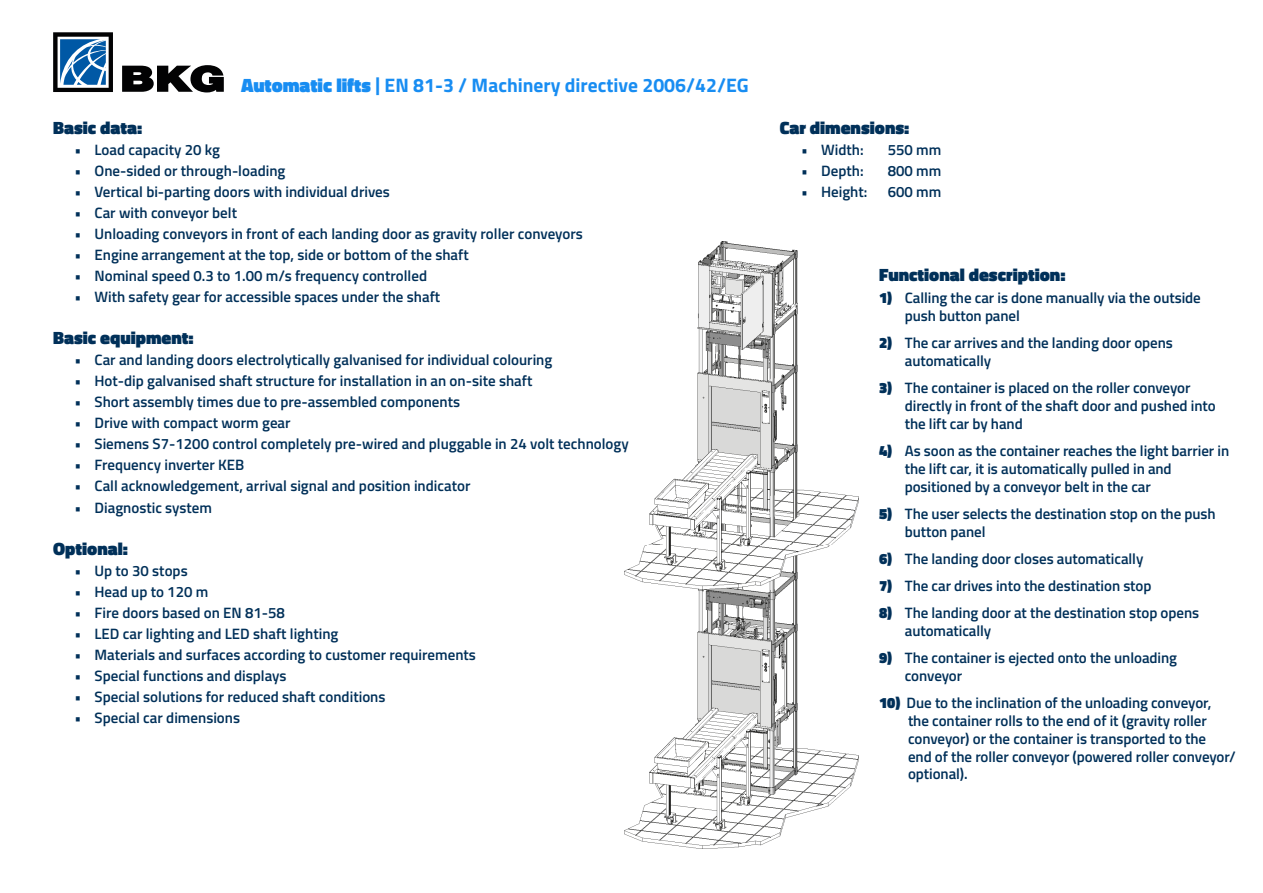
<style>
.page{position:relative;width:1263px;height:893px;background:#fff}
.page>*{position:absolute;margin:0;border:0;box-sizing:border-box;transform-origin:0 0}
.t1{font:700 19.5px "Titillium Web";color:#188df2}
.t2{font:900 18px "Titillium Web";color:#003059}
.t3{font:600 15px/18px "Titillium Web";color:#003059}
.s1{font-weight:900}
</style>
<div class="page">
<img style="left:625px;top:242px;width:234px;height:607px">
<svg style="left:122px;top:65px;width:102px;height:27px"></svg>
<svg style="left:53px;top:32px;width:60px;height:60px"></svg>
<h1 class="t1" style="left:241px;top:70px;width:509px"><span class="s1">Automatic lifts</span> | EN 81-3 / Machinery directive 2006/42/EG</h1>
<p class="t2" style="left:53px;top:115px;width:91px">Basic data:</p>
<p class="t3" style="left:74px;top:140px;width:147px">• Load capacity 20 kg</p>
<p class="t3" style="left:74px;top:161px;width:213px">• One-sided or through-loading</p>
<p class="t3" style="left:74px;top:182px;width:317px">• Vertical bi-parting doors with individual drives</p>
<p class="t3" style="left:74px;top:203px;width:164px">• Car with conveyor belt</p>
<p class="t3" style="left:74px;top:224px;width:510px">• Unloading conveyors in front of each landing door as gravity roller conveyors</p>
<p class="t3" style="left:74px;top:245px;width:396px">• Engine arrangement at the top, side or bottom of the shaft</p>
<p class="t3" style="left:74px;top:266px;width:354px">• Nominal speed 0.3 to 1.00 m/s frequency controlled</p>
<p class="t3" style="left:74px;top:287px;width:367px">• With safety gear for accessible spaces under the shaft</p>
<p class="t2" style="left:53px;top:324px;width:142px">Basic equipment:</p>
<p class="t3" style="left:74px;top:349px;width:479px">• Car and landing doors electrolytically galvanised for individual colouring</p>
<p class="t3" style="left:74px;top:370px;width:459px">• Hot-dip galvanised shaft structure for installation in an on-site shaft</p>
<p class="t3" style="left:74px;top:391px;width:387px">• Short assembly times due to pre-assembled components</p>
<p class="t3" style="left:74px;top:412px;width:218px">• Drive with compact worm gear</p>
<p class="t3" style="left:74px;top:433px;width:556px">• Siemens S7-1200 control completely pre-wired and pluggable in 24 volt technology</p>
<p class="t3" style="left:74px;top:454px;width:171px">• Frequency inverter KEB</p>
<p class="t3" style="left:74px;top:475px;width:398px">• Call acknowledgement, arrival signal and position indicator</p>
<p class="t3" style="left:74px;top:498px;width:139px">• Diagnostic system</p>
<p class="t2" style="left:53px;top:536px;width:76px">Optional:</p>
<p class="t3" style="left:74px;top:561px;width:115px">• Up to 30 stops</p>
<p class="t3" style="left:74px;top:582px;width:135px">• Head up to 120 m</p>
<p class="t3" style="left:74px;top:603px;width:212px">• Fire doors based on EN 81-58</p>
<p class="t3" style="left:74px;top:624px;width:265px">• LED car lighting and LED shaft lighting</p>
<p class="t3" style="left:74px;top:645px;width:403px">• Materials and surfaces according to customer requirements</p>
<p class="t3" style="left:74px;top:666px;width:214px">• Special functions and displays</p>
<p class="t3" style="left:74px;top:687px;width:313px">• Special solutions for reduced shaft conditions</p>
<p class="t3" style="left:74px;top:708px;width:167px">• Special car dimensions</p>
<p class="t2" style="left:780px;top:114px;width:131px">Car dimensions:</p>
<p class="t3" style="left:801px;top:140px;width:64px">• Width:</p>
<p class="t3" style="left:888px;top:140px;width:55px">550 mm</p>
<p class="t3" style="left:801px;top:161px;width:64px">• Depth:</p>
<p class="t3" style="left:888px;top:161px;width:55px">800 mm</p>
<p class="t3" style="left:801px;top:182px;width:68px">• Height:</p>
<p class="t3" style="left:888px;top:182px;width:55px">600 mm</p>
<p class="t2" style="left:879px;top:261px;width:188px">Functional description:</p>
<p class="t3" style="left:905px;top:288px;width:298px;text-indent:-26px"><span class="s1">1)</span> Calling the car is done manually via the outside push button panel</p>
<p class="t3" style="left:905px;top:333px;width:270px;text-indent:-26px"><span class="s1">2)</span> The car arrives and the landing door opens automatically</p>
<p class="t3" style="left:905px;top:378px;width:312px;text-indent:-26px"><span class="s1">3)</span> The container is placed on the roller conveyor directly in front of the shaft door and pushed into the lift car by hand</p>
<p class="t3" style="left:905px;top:441px;width:326px;text-indent:-26px"><span class="s1">4)</span> As soon as the container reaches the light barrier in the lift car, it is automatically pulled in and positioned by a conveyor belt in the car</p>
<p class="t3" style="left:905px;top:504px;width:312px;text-indent:-26px"><span class="s1">5)</span> The user selects the destination stop on the push button panel</p>
<p class="t3" style="left:879px;top:549px;width:266px"><span class="s1">6)</span> The landing door closes automatically</p>
<p class="t3" style="left:879px;top:576px;width:274px"><span class="s1">7)</span> The car drives into the destination stop</p>
<p class="t3" style="left:905px;top:603px;width:296px;text-indent:-26px"><span class="s1">8)</span> The landing door at the destination stop opens automatically</p>
<p class="t3" style="left:905px;top:648px;width:274px;text-indent:-26px"><span class="s1">9)</span> The container is ejected onto the unloading conveyor</p>
<p class="t3" style="left:908px;top:693px;width:329px;text-indent:-29px"><span class="s1">10)</span> Due to the inclination of the unloading conveyor, the container rolls to the end of it (gravity roller conveyor) or the container is transported to the<br>end of the roller conveyor (powered roller conveyor/</p>
<p class="t3" style="left:908px;top:763px;width:61px">optional).</p>
</div>
